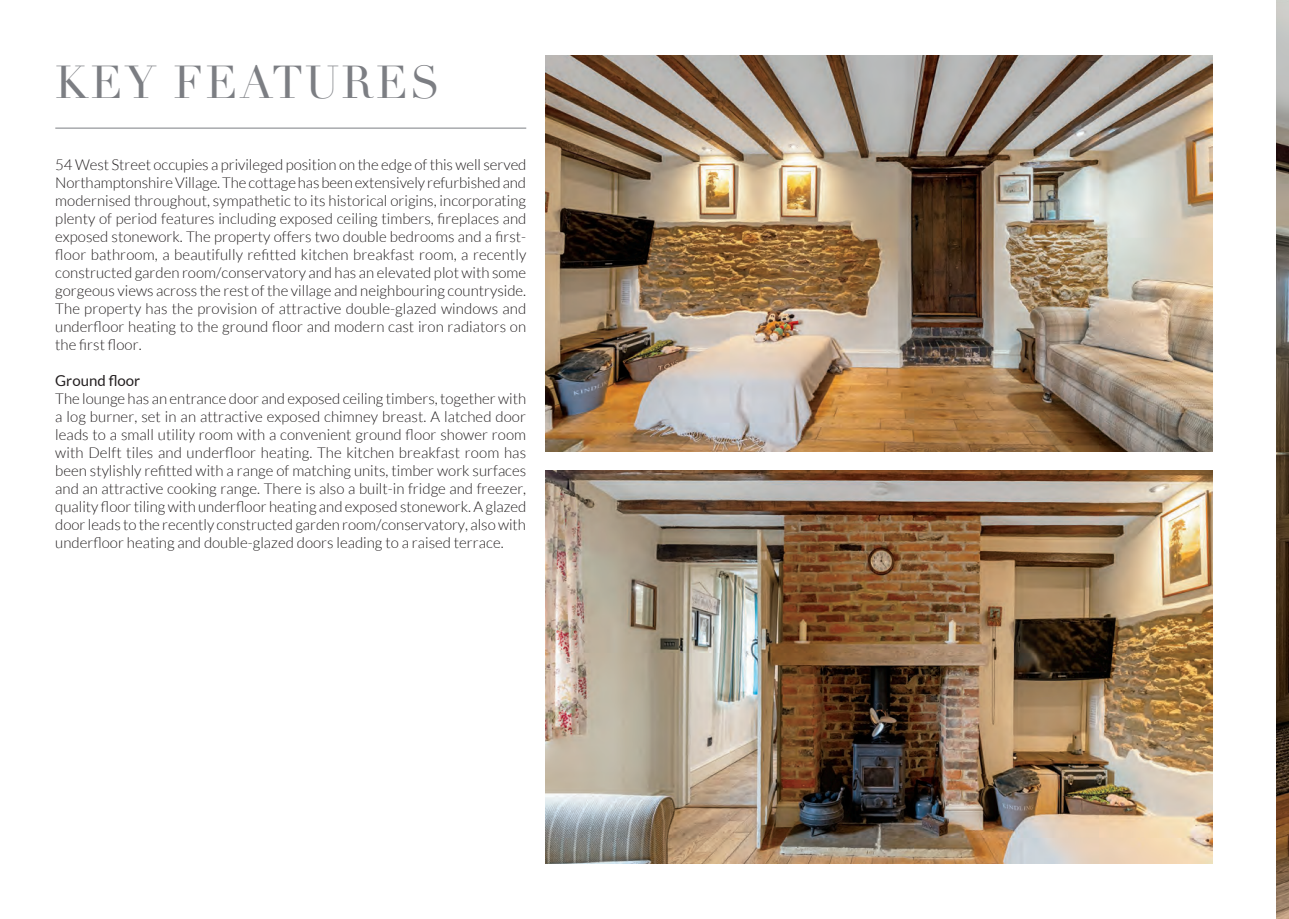
<style>
.page{position:relative;width:1289px;height:919px;background:#fff}
.page>*{position:absolute;margin:0;border:0;box-sizing:border-box;transform-origin:0 0}
.t1{font:45px "Didot";letter-spacing:.05em;color:#7c7e83}
.t2{font:300 15px/18px "Lato";color:#231f20;text-align:justify}
.t3{font:15px "Lato";color:#231f20}
</style>
<div class="page">
<hr style="left:55px;top:128px;width:471px;height:1px;background:#7c7e83">
<img style="left:1276px;top:0;width:12px;height:918px">
<img style="left:545px;top:55px;width:667px;height:396px">
<img style="left:545px;top:470px;width:667px;height:393px">
<h1 class="t1" style="left:55px;top:55px;width:386px">KEY FEATURES</h1>
<p class="t2" style="left:55px;top:155px;width:472px">54 West Street occupies a privileged position on the edge of this well served Northamptonshire Village. The cottage has been extensively refurbished and modernised throughout, sympathetic to its historical origins, incorporating plenty of period features including exposed ceiling timbers, fireplaces and exposed stonework. The property offers two double bedrooms and a first&shy;floor bathroom, a beautifully refitted kitchen breakfast room, a recently constructed garden room/conservatory and has an elevated plot with some gorgeous views across the rest of the village and neighbouring countryside.<br>The property has the provision of attractive double-glazed windows and underfloor heating to the ground floor and modern cast iron radiators on the first floor.</p>
<p class="t3" style="left:55px;top:372px;width:86px">Ground floor</p>
<p class="t2" style="left:55px;top:389px;width:472px">The lounge has an entrance door and exposed ceiling timbers, together with a log burner, set in an attractive exposed chimney breast. A latched door leads to a small utility room with a convenient ground floor shower room with Delft tiles and underfloor heating. The kitchen breakfast room has been stylishly refitted with a range of matching units, timber work surfaces and an attractive cooking range. There is also a built-in fridge and freezer, quality floor tiling with underfloor heating and exposed stonework. A glazed door leads to the recently constructed garden room/conservatory, also with underfloor heating and double-glazed doors leading to a raised terrace.</p>
</div>
